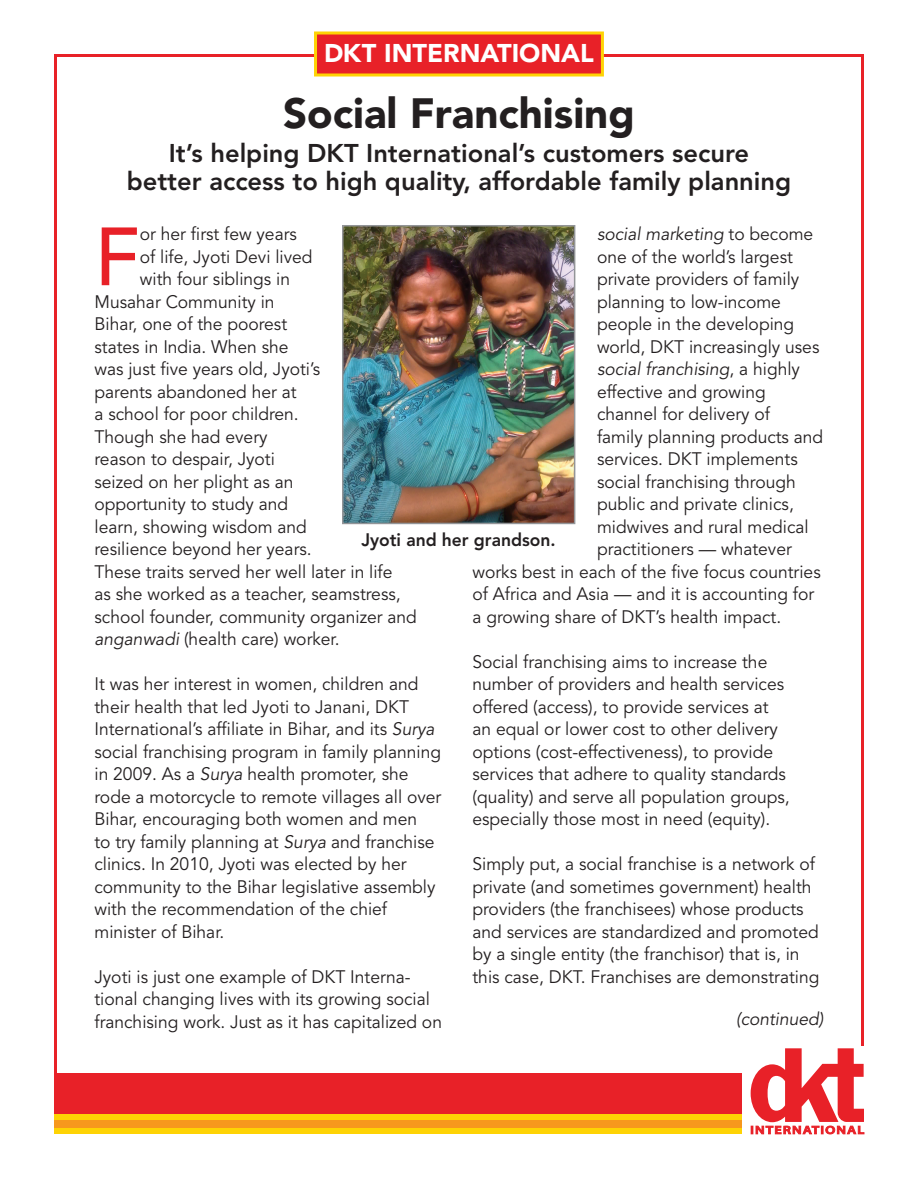
<style>
.page{position:relative;width:918px;height:1188px;background:#fff}
.page>*{position:absolute;margin:0;border:0;box-sizing:border-box;transform-origin:0 0}
.body_copy{font:500 81.6px "Avenir";color:#e82128}
.t1{font:900 42px "Avenir";color:#231f20}
.t2{font:800 25.5px/28.5px "Avenir";color:#231f20;text-align:center}
.t3{font:900 25.5px "Avenir";color:#fff}
.body_copy-2{font:18px/22.5px "Avenir";color:#231f20}
.body_copy-3{font:italic 18px "Avenir";color:#231f20}
.t4{font:800 18px "Avenir";color:#231f20}
.s1{font-style:normal}
.s2{font-style:italic}
</style>
<div class="page">
<div style="left:54px;top:1074px;width:688px;height:60px;background:#e82128"></div>
<div style="left:54px;top:1119px;width:688px;height:11px;background:#f7981d"></div>
<div style="left:54px;top:1114px;width:688px;height:5px;background:#fed304"></div>
<div style="left:54px;top:1128px;width:688px;height:6px;background:#fed304"></div>
<img style="left:345px;top:228px;width:227px;height:293px">
<div style="left:342px;top:225px;width:233px;height:299px;border:2px solid #939598"></div>
<div style="left:316px;top:33px;width:286px;height:42px;background:#e82128"></div>
<div style="left:314px;top:32px;width:290px;height:44px;border:3px solid #fed304"></div>
<svg style="left:751px;top:1048px;width:113px;height:86px"></svg>
<p class="t3" style="left:324px;top:38px;width:271px">DKT INTERNATIONAL</p>
<p class="t1" style="left:283px;top:88px;width:353px">Social Franchising</p>
<p class="t2" style="left:127px;top:139px;width:666px">It’s helping DKT International’s customers secure<br>better access to high quality, affordable family planning</p>
<p class="body_copy" style="left:94px;top:210px;width:47px">F</p>
<p class="body_copy-2" style="left:140px;top:223px;width:159px">or her first few years</p>
<p class="body_copy-3" style="left:597px;top:224px;width:218px">social marketing <span class="s1">to become</span></p>
<p class="body_copy-2" style="left:597px;top:246px;width:197px">one of the world’s largest</p>
<p class="body_copy-2" style="left:597px;top:268px;width:204px">private providers of family</p>
<p class="body_copy-2" style="left:597px;top:291px;width:185px">planning to low-income</p>
<p class="body_copy-2" style="left:597px;top:313px;width:199px">people in the developing</p>
<p class="body_copy-2" style="left:597px;top:336px;width:224px">world, DKT increasingly uses</p>
<p class="body_copy-3" style="left:597px;top:359px;width:205px">social franchising<span class="s1">, a highly</span></p>
<p class="body_copy-2" style="left:597px;top:381px;width:170px">effective and growing</p>
<p class="body_copy-2" style="left:597px;top:403px;width:174px">channel for delivery of</p>
<p class="body_copy-2" style="left:597px;top:426px;width:228px">family planning products and</p>
<p class="body_copy-2" style="left:597px;top:448px;width:202px">services. DKT implements</p>
<p class="body_copy-2" style="left:597px;top:471px;width:200px">social franchising through</p>
<p class="body_copy-2" style="left:597px;top:493px;width:198px">public and private clinics,</p>
<p class="body_copy-2" style="left:597px;top:516px;width:213px">midwives and rural medical</p>
<p class="body_copy-2" style="left:597px;top:538px;width:196px">practitioners — whatever</p>
<p class="body_copy-2" style="left:472px;top:561px;width:350px">works best in each of the five focus countries</p>
<p class="body_copy-2" style="left:472px;top:583px;width:343px">of Africa and Asia — and it is accounting for</p>
<p class="body_copy-2" style="left:472px;top:606px;width:310px">a growing share of DKT’s health impact.</p>
<p class="body_copy-2" style="left:472px;top:651px;width:319px">Social franchising aims to increase the number of providers and health services offered (access), to provide services at an equal or lower cost to other delivery options (cost-effectiveness), to provide services that adhere to quality standards (quality) and serve all population groups, especially those most in need (equity).</p>
<p class="body_copy-2" style="left:472px;top:853px;width:348px">Simply put, a social franchise is a network of private (and sometimes government) health providers (the franchisees) whose products and services are standardized and promoted by a single entity (the franchisor) that is, in this case, DKT. Franchises are demonstrating</p>
<p class="body_copy-2" style="left:140px;top:246px;width:174px">of life, Jyoti Devi lived</p>
<p class="body_copy-2" style="left:140px;top:268px;width:152px">with four siblings in</p>
<p class="body_copy-2" style="left:94px;top:291px;width:182px">Musahar Community in</p>
<p class="body_copy-2" style="left:94px;top:313px;width:194px">Bihar, one of the poorest</p>
<p class="body_copy-2" style="left:94px;top:336px;width:196px">states in India. When she</p>
<p class="body_copy-2" style="left:94px;top:358px;width:227px">was just five years old, Jyoti’s</p>
<p class="body_copy-2" style="left:94px;top:381px;width:204px">parents abandoned her at</p>
<p class="body_copy-2" style="left:94px;top:403px;width:206px">a school for poor children.</p>
<p class="body_copy-2" style="left:94px;top:426px;width:175px">Though she had every</p>
<p class="body_copy-2" style="left:94px;top:448px;width:182px">reason to despair, Jyoti</p>
<p class="body_copy-2" style="left:94px;top:471px;width:201px">seized on her plight as an</p>
<p class="body_copy-2" style="left:94px;top:493px;width:195px">opportunity to study and</p>
<p class="body_copy-2" style="left:94px;top:516px;width:214px">learn, showing wisdom and</p>
<p class="body_copy-2" style="left:94px;top:538px;width:219px">resilience beyond her years.</p>
<p class="body_copy-2" style="left:94px;top:561px;width:299px">These traits served her well later in life</p>
<p class="body_copy-2" style="left:94px;top:583px;width:308px">as she worked as a teacher, seamstress,</p>
<p class="body_copy-2" style="left:94px;top:606px;width:324px">school founder, community organizer and</p>
<p class="body_copy-2" style="left:94px;top:628px;width:247px"><span class="s2">anganwadi</span> (health care) worker.</p>
<p class="body_copy-2" style="left:94px;top:673px;width:348px">It was her interest in women, children and their health that led Jyoti to Janani, DKT International’s affiliate in Bihar, and its <span class="s2">Surya </span>social franchising program in family planning in 2009. As a <span class="s2">Surya</span> health promoter, she rode a motorcycle to remote villages all over Bihar, encouraging both women and men<br>to try family planning at <span class="s2">Surya</span> and franchise clinics. In 2010, Jyoti was elected by her community to the Bihar legislative assembly with the recommendation of the chief minister of Bihar.</p>
<p class="body_copy-2" style="left:94px;top:966px;width:349px">Jyoti is just one example of DKT Interna&shy;tional changing lives with its growing social franchising work. Just as it has capitalized on</p>
<p class="t4" style="left:361px;top:529px;width:196px">Jyoti and her grandson.</p>
<p class="body_copy-3" style="left:736px;top:1008px;width:89px">(continued)</p>
</div>
